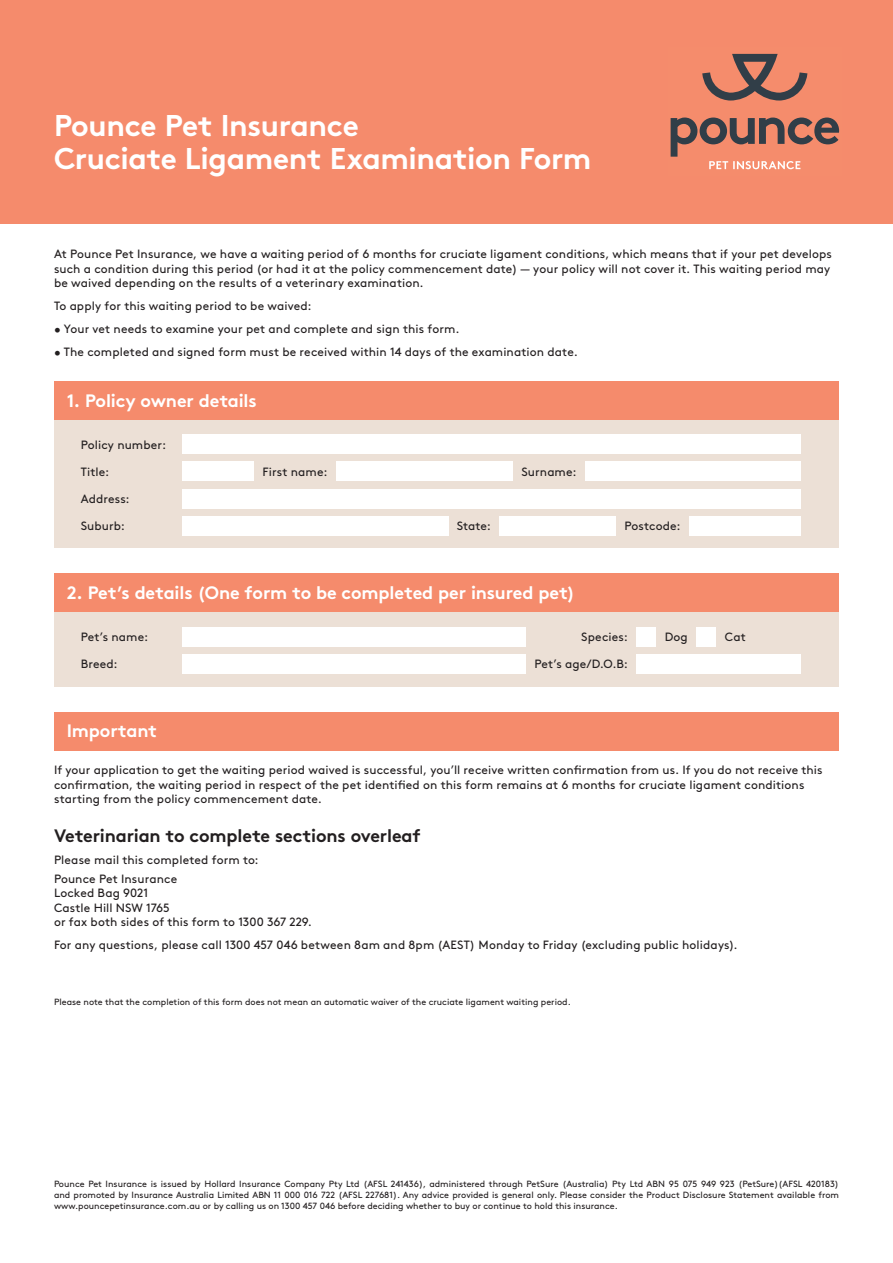
<style>
.page{position:relative;width:893px;height:1263px;background:#fff}
.page>*{position:absolute;margin:0;border:0;box-sizing:border-box;transform-origin:0 0}
.t1{font:700 30px/33px "Brown";letter-spacing:-.015em;color:#fff}
.t2{font:700 18px "Brown";letter-spacing:-.005em;color:#fff}
.t3{font:700 18px "Brown";letter-spacing:-.01em;color:#231f20}
.t4{font:12px/14.4px "Brown";letter-spacing:.01em;color:#231f20}
.t5{font:9px/10.8px "Brown";color:#231f20;text-align:justify}
</style>
<div class="page">
<div style="left:0;top:0;width:893px;height:224px;background:#f58b6c"></div>
<svg style="left:671px;top:118px;width:168px;height:51px"></svg>
<svg style="left:702px;top:54px;width:105px;height:47px"></svg>
<div style="left:54px;top:419px;width:785px;height:129px;background:#ece0d6"></div>
<div style="left:54px;top:612px;width:785px;height:74px;background:#ece0d6"></div>
<div style="left:54px;top:381px;width:785px;height:38px;background:#f58b6c"></div>
<div style="left:182px;top:434px;width:618px;height:20px;background:#fff"></div>
<div style="left:182px;top:489px;width:618px;height:20px;background:#fff"></div>
<div style="left:182px;top:516px;width:266px;height:20px;background:#fff"></div>
<div style="left:499px;top:516px;width:117px;height:20px;background:#fff"></div>
<div style="left:689px;top:516px;width:111px;height:20px;background:#fff"></div>
<div style="left:182px;top:461px;width:72px;height:20px;background:#fff"></div>
<div style="left:336px;top:461px;width:177px;height:20px;background:#fff"></div>
<div style="left:585px;top:461px;width:215px;height:20px;background:#fff"></div>
<div style="left:54px;top:574px;width:785px;height:38px;background:#f58b6c"></div>
<div style="left:182px;top:626px;width:344px;height:20px;background:#fff"></div>
<div style="left:636px;top:654px;width:164px;height:20px;background:#fff"></div>
<div style="left:636px;top:626px;width:20px;height:20px;background:#fff"></div>
<div style="left:696px;top:626px;width:20px;height:20px;background:#fff"></div>
<div style="left:182px;top:654px;width:344px;height:20px;background:#fff"></div>
<div style="left:54px;top:712px;width:785px;height:38px;background:#f58b6c"></div>
<h1 class="t1" style="left:54px;top:106px;width:539px">Pounce Pet Insurance<br>Cruciate Ligament Examination Form</h1>
<p class="t4" style="left:54px;top:246px;width:779px">At Pounce Pet Insurance, we have a waiting period of 6 months for cruciate ligament conditions, which means that if your pet develops such a condition during this period (or had it at the policy commencement date) — your policy will not cover it. This waiting period may be waived depending on the results of a veterinary examination.</p>
<p class="t4" style="left:54px;top:298px;width:259px">To apply for this waiting period to be waived:</p>
<p class="t4" style="left:54px;top:320px;width:407px">• Your vet needs to examine your pet and complete and sign this form.</p>
<p class="t4" style="left:54px;top:343px;width:525px">• The completed and signed form must be received within 14 days of the examination date.</p>
<h2 class="t2" style="left:67px;top:386px;width:192px">1. Policy owner details</h2>
<p class="t4" style="left:81px;top:437px;width:87px">Policy number:</p>
<p class="t4" style="left:81px;top:464px;width:30px">Title:</p>
<p class="t4" style="left:263px;top:464px;width:66px">First name:</p>
<p class="t4" style="left:81px;top:491px;width:50px">Address:</p>
<p class="t4" style="left:81px;top:518px;width:46px">Suburb:</p>
<p class="t4" style="left:521px;top:464px;width:57px">Surname:</p>
<p class="t4" style="left:457px;top:518px;width:36px">State:</p>
<p class="t4" style="left:624px;top:518px;width:58px">Postcode:</p>
<h2 class="t2" style="left:67px;top:578px;width:510px">2. Pet’s details (One form to be completed per insured pet)</h2>
<p class="t4" style="left:81px;top:629px;width:69px">Pet’s name:</p>
<p class="t4" style="left:581px;top:629px;width:48px">Species:</p>
<p class="t4" style="left:665px;top:629px;width:25px">Dog</p>
<p class="t4" style="left:725px;top:629px;width:22px">Cat</p>
<p class="t4" style="left:81px;top:656px;width:38px">Breed:</p>
<p class="t4" style="left:534px;top:656px;width:95px">Pet’s age/D.O.B:</p>
<h2 class="t2" style="left:67px;top:716px;width:92px">Important</h2>
<p class="t4" style="left:54px;top:762px;width:770px">If your application to get the waiting period waived is successful, you’ll receive written confirmation from us. If you do not receive this confirmation, the waiting period in respect of the pet identified on this form remains at 6 months for cruciate ligament conditions starting from the policy commencement date.</p>
<h2 class="t3" style="left:54px;top:821px;width:368px">Veterinarian to complete sections overleaf</h2>
<p class="t4" style="left:54px;top:850px;width:206px;line-height:18.6px">Please mail this completed form to:<br>Pounce Pet Insurance</p>
<p class="t4" style="left:54px;top:885px;width:259px">Locked Bag 9021<br>Castle Hill NSW 1765<br>or fax both sides of this form to 1300 367 229.</p>
<p class="t4" style="left:54px;top:937px;width:685px">For any questions, please call 1300 457 046 between 8am and 8pm (AEST) Monday to Friday (excluding public holidays).</p>
<p class="t5" style="left:54px;top:996px;width:518px">Please note that the completion of this form does not mean an automatic waiver of the cruciate ligament waiting period.</p>
<p class="t5" style="left:54px;top:1178px;width:786px">Pounce Pet Insurance is issued by Hollard Insurance Company Pty Ltd (AFSL 241436), administered through PetSure (Australia) Pty Ltd ABN 95 075 949 923 (PetSure)(AFSL 420183) and promoted by Insurance Australia Limited ABN 11 000 016 722 (AFSL 227681). Any advice provided is general only. Please consider the Product Disclosure Statement available from www.pouncepetinsurance.com.au or by calling us on 1300 457 046 before deciding whether to buy or continue to hold this insurance.</p>
</div>
